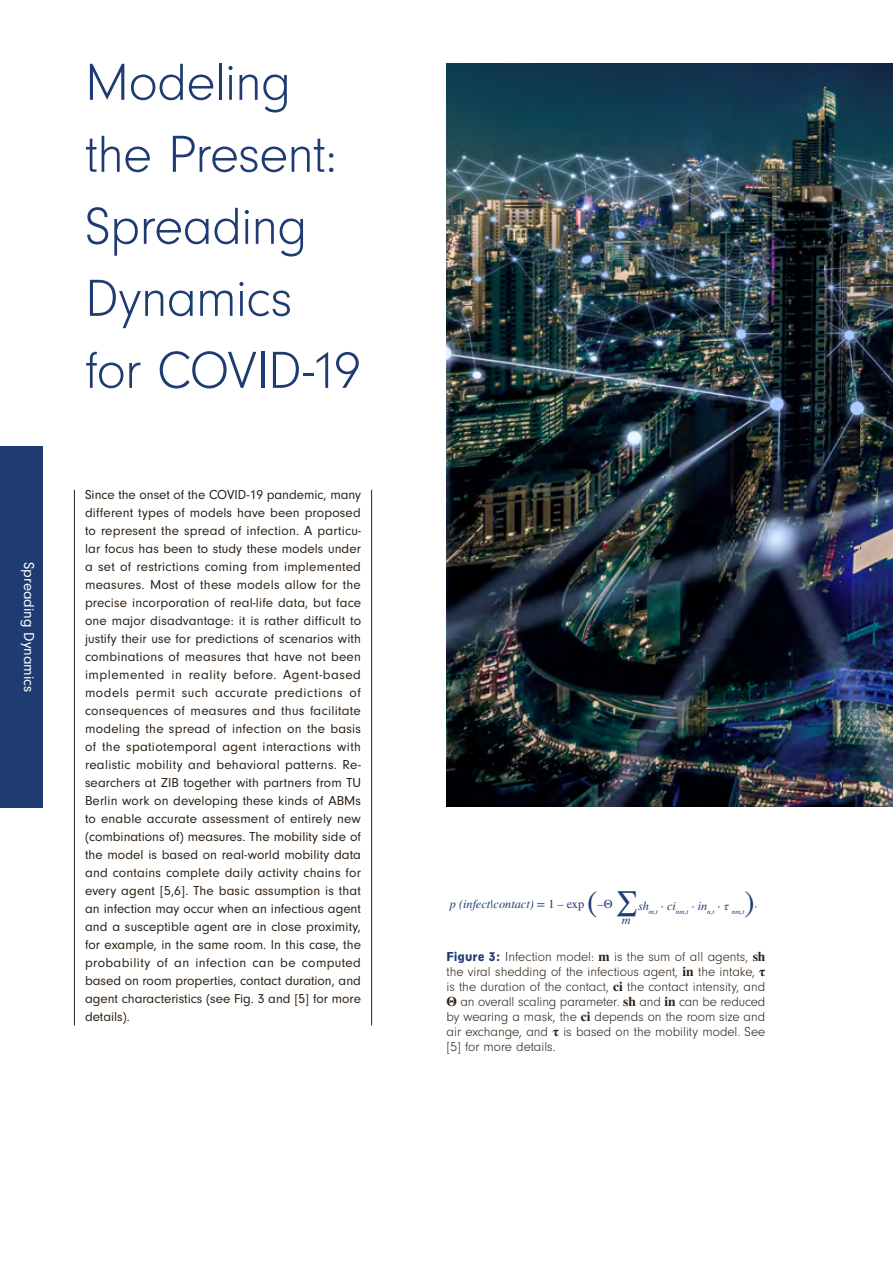
<style>
.page{position:relative;width:893px;height:1263px;background:#fff}
.page>*{position:absolute;margin:0;border:0;box-sizing:border-box;transform-origin:0 0}
.Headline_1{font:300 54px/72px "Neuzeit Gro";letter-spacing:-.015em;color:#1f3c72}
.t1{font:30.75px "STIX General";color:#1f3c72}
.Header_Footer{font:15px "Neuzeit Gro";color:#fff}
.Fliesstext{font:13.5px/18px "Neuzeit Gro";color:#2e2014;text-align:justify}
.Bildunterschrift{font:300 13.5px/15px "Neuzeit Gro";color:#2e2014;text-align:justify}
.t2{font:italic 12.3px "STIX General";color:#1f3c72}
.t3{font:italic 7.2px "STIX General";color:#1f3c72}
.s1{font-style:normal}
.s2{font-family:"Neuzeit Gro Con";font-weight:900;color:#1f3c72}
.s3{font-family:"STIX General";font-weight:700}
</style>
<div class="page">
<img style="left:446px;top:64px;width:447px;height:743px">
<hr style="left:74px;top:490px;width:1px;height:535px;background:#2e2014">
<hr style="left:371px;top:490px;width:1px;height:535px;background:#2e2014">
<div style="left:0;top:446px;width:43px;height:362px;background:#1f3c72"></div>
<p class="Header_Footer" style="left:37px;top:562px;width:132px;rotate:90deg">Spreading Dynamics</p>
<p class="Headline_1" style="left:85px;top:47px;width:277px">Modeling the Present:<br>Spreading<br>Dynamics for COVID-19</p>
<p class="Fliesstext" style="left:85px;top:486px;width:278px">Since the onset of the COVID-19 pandemic, many different types of models have been proposed to represent the spread of infection. A particu&shy;lar focus has been to study these models under a set of restrictions coming from implemented measures. Most of these models allow for the precise incorporation of real-life data, but face one major disadvantage: it is rather difficult to justify their use for predictions of scenarios with combinations of measures that have not been implemented in reality before. Agent-based models permit such accurate predictions of consequences of measures and thus facilitate modeling the spread of infection on the basis of the spatiotemporal agent interactions with realistic mobility and behavioral patterns. Re&shy;searchers at ZIB together with partners from TU Berlin work on developing these kinds of ABMs to enable accurate assessment of entirely new (combinations of) measures. The mobility side of the model is based on real-world mobility data and contains complete daily activity chains for every agent [5,6]. The basic assumption is that an infection may occur when an infectious agent and a susceptible agent are in close proximity, for example, in the same room. In this case, the probability of an infection can be computed based on room properties, contact duration, and agent characteristics (see Fig. 3 and [5] for more details).</p>
<p class="t2" style="left:450px;top:895px;width:136px">p (infect|contact) <span class="s1">= 1 – exp</span></p>
<p class="t1" style="left:587px;top:881px;width:12px">(</p>
<p class="t3" style="left:597px;top:907px;width:148px"><sup>–Θ</sup> <sup>∑</sup><sup>sh</sup>m,t <sup>·</sup> <sup>ci</sup>nm,t <sup>·</sup> <sup>in</sup>n,t <sup>·</sup> <sup>τ</sup> nm,t</p>
<p class="t1" style="left:744px;top:881px;width:12px">)</p>
<p class="t2" style="left:755px;top:897px;width:5px">·</p>
<p class="t2" style="left:622px;top:912px;width:10px">m</p>
<p class="Bildunterschrift" style="left:446px;top:949px;width:320px"><span class="s2">Figure 3:</span> Infection model: <span class="s3">m</span> is the sum of all agents, <span class="s3">sh </span>the viral shedding of the infectious agent, <span class="s3">in</span> the intake, <span class="s3">τ </span>is the duration of the contact, <span class="s3">ci</span> the contact intensity, and <span class="s3">Θ</span> an overall scaling parameter. <span class="s3">sh</span> and <span class="s3">in</span> can be reduced by wearing a mask, the <span class="s3">ci</span> depends on the room size and air exchange, and <span class="s3">τ</span> is based on the mobility model. See [5] for more details.</p>
</div>
